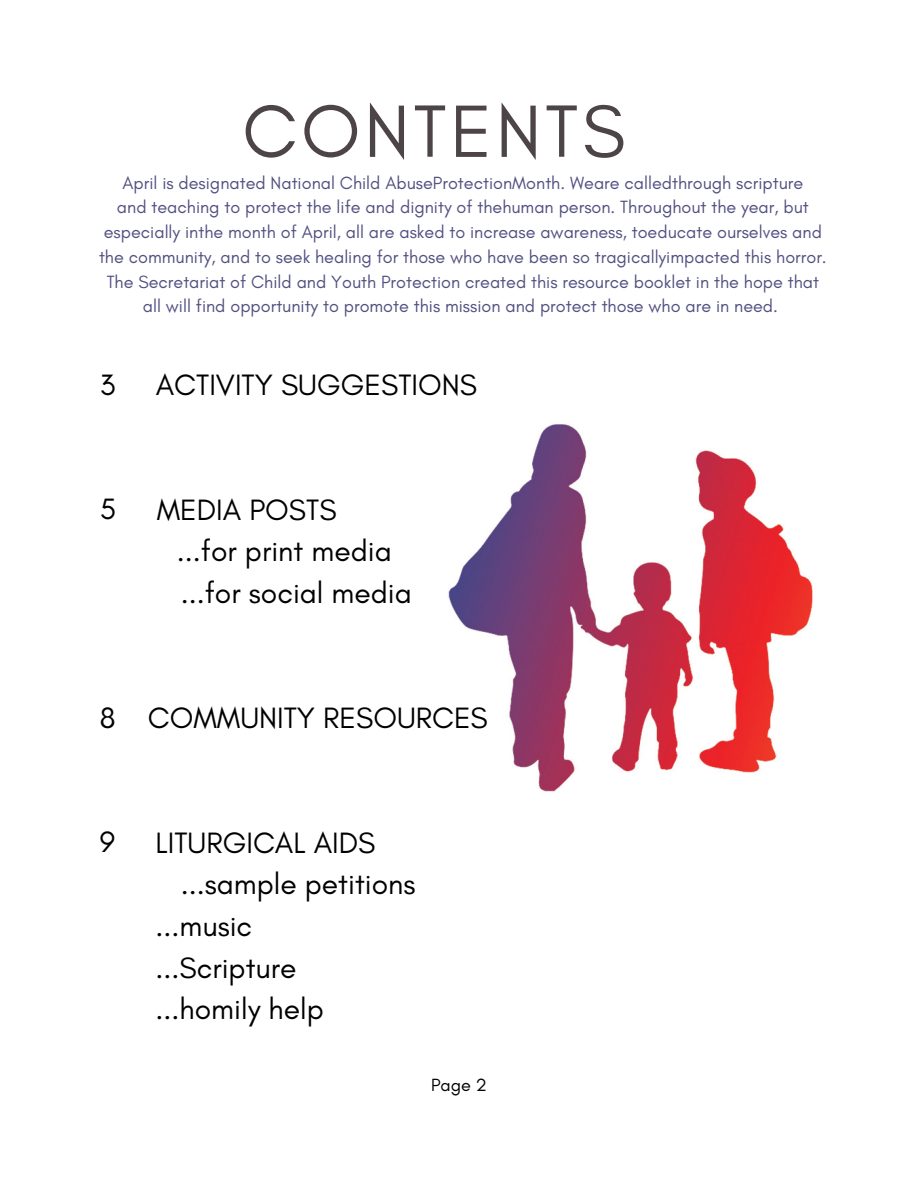
<style>
.page{position:relative;width:918px;height:1188px;background:#fff}
.page>*{position:absolute;margin:0;border:0;box-sizing:border-box;transform-origin:0 0}
.t1{font:75.45px "Glacial Indifference";letter-spacing:.05em;color:#4c4446}
.t2{font:30px/41.7px "Glacial Indifference";color:#000}
.t3{font:18px/24.8px "Glacial Indifference";color:#525081;text-align:center}
.t4{font:18px "Glacial Indifference";color:#000}
</style>
<div class="page">
<img style="left:448px;top:424px;width:365px;height:368px">
<p class="t1" style="left:242px;top:85px;width:385px">CONTENTS</p>
<p class="t3" style="left:122px;top:170px;width:682px">April is designated National Child AbuseProtectionMonth. Weare calledthrough scripture</p>
<p class="t3" style="left:99px;top:195px;width:729px">and teaching to protect the life and dignity of thehuman person. Throughout the year, but especially inthe month of April, all are asked to increase awareness, toeducate ourselves and the community, and to seek healing for those who have been so tragicallyimpacted this horror.<br>The Secretariat of Child and Youth Protection created this resource booklet in the hope that</p>
<h2 class="t3" style="left:143px;top:294px;width:637px">all will find opportunity to promote this mission and protect those who are in need.</h2>
<p class="t2" style="left:100px;top:363px;width:17px">3</p>
<h3 class="t2" style="left:100px;top:488px;width:18px">5</h3>
<h2 class="t2" style="left:156px;top:363px;width:323px">ACTIVITY SUGGESTIONS</h2>
<h3 class="t2" style="left:177px;top:488px;width:237px;text-indent:-20px">MEDIA POSTS<br>...for print media ...for social media</h3>
<p class="t2" style="left:100px;top:696px;width:17px">8</p>
<p class="t2" style="left:148px;top:696px;width:341px">COMMUNITY RESOURCES</p>
<p class="t2" style="left:100px;top:821px;width:17px">9</p>
<p class="t2" style="left:156px;top:821px;width:221px">LITURGICAL AIDS</p>
<p class="t2" style="left:181px;top:863px;width:236px">...sample petitions</p>
<p class="t2" style="left:156px;top:905px;width:98px">...music</p>
<p class="t2" style="left:156px;top:946px;width:142px">...Scripture</p>
<p class="t2" style="left:156px;top:988px;width:170px">...homily help</p>
<p class="t4" style="left:431px;top:1074px;width:57px">Page 2</p>
</div>
